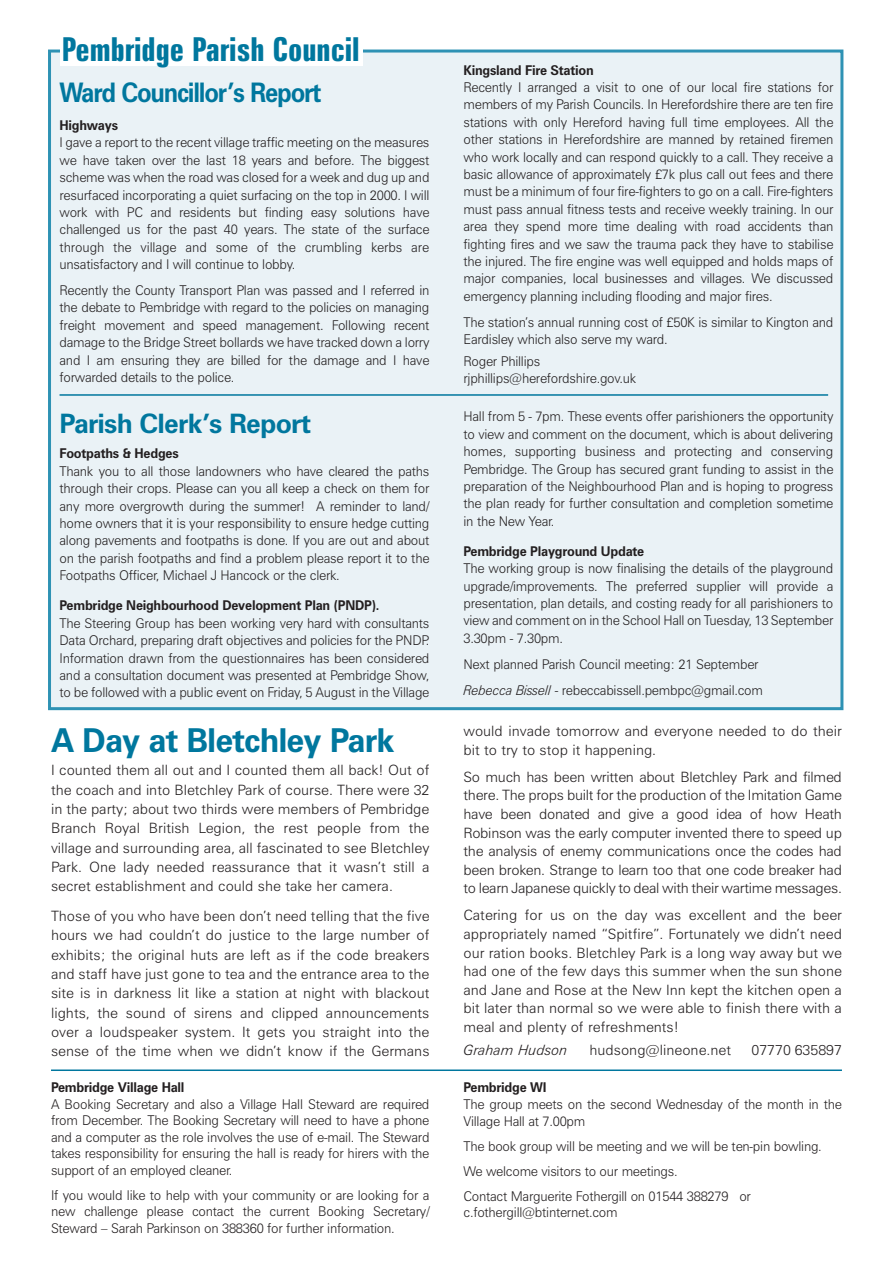
<style>
.page{position:relative;width:893px;height:1263px;background:#fff}
.page>*{position:absolute;margin:0;border:0;box-sizing:border-box;transform-origin:0 0}
.Parahead_PPC{font:700 extra-condensed 33px "Zurich BT";color:#00779e}
.Parahead{font:700 33px "Zurich BT";letter-spacing:-.03em;color:#00779e}
.Small_Head_PPC{font:700 27px "Zurich BT";letter-spacing:-.05em;color:#00779e;scale:.9 1}
.Small_Head_PPC-2{font:700 26.85px "Zurich BT";letter-spacing:-.03em;color:#00779e}
.Body{font:300 14.25px/19.4px "Zurich BT";color:#231f20;text-align:justify}
.Body-2{font:italic 300 14.25px "Zurich BT";color:#231f20}
.Council_body{font:300 13.5px/17.4px "Zurich BT";letter-spacing:-.02em;color:#231f20;text-align:justify;scale:.96 1}
.Council_small_para_h{font:700 13.5px "Zurich BT";letter-spacing:-.02em;color:#231f20;scale:.96 1}
.Council_body-2{font:300 13.35px "Zurich BT";letter-spacing:-.02em;color:#231f20}
.s1{font-style:italic}
</style>
<div class="page">
<div style="left:48px;top:49px;width:796px;height:662px;background:#eaf2f6"></div>
<div style="left:60px;top:31px;width:302px;height:35px;background:#fff"></div>
<hr style="left:60px;top:394px;width:768px;height:2px;background:#00779e">
<hr style="left:51px;top:1069px;width:791px;height:2px;background:#00779e">
<p class="Parahead_PPC" style="left:62px;top:31px;width:299px">Pembridge Parish Council</p>
<p class="Small_Head_PPC" style="left:60px;top:76px;width:293px">Ward Councillor’s Report</p>
<p class="Council_small_para_h" style="left:60px;top:117px;width:62px">Highways</p>
<p class="Council_body" style="left:60px;top:134px;width:387px">I gave a report to the recent village traffic meeting on the measures we have taken over the last 18 years and before. The biggest scheme was when the road was closed for a week and dug up and resurfaced incorporating a quiet surfacing on the top in 2000. I will work with PC and residents but finding easy solutions have challenged us for the past 40 years. The state of the surface through the village and some of the crumbling kerbs are unsatisfactory and I will continue to lobby.</p>
<p class="Council_body" style="left:60px;top:281px;width:387px">Recently the County Transport Plan was passed and I referred in the debate to Pembridge with regard to the policies on managing freight movement and speed management. Following recent damage to the Bridge Street bollards we have tracked down a lorry and I am ensuring they are billed for the damage and I have forwarded details to the police.</p>
<p class="Small_Head_PPC-2" style="left:60px;top:407px;width:253px">Parish Clerk’s Report</p>
<p class="Council_small_para_h" style="left:60px;top:445px;width:126px">Footpaths &amp; Hedges</p>
<p class="Council_body" style="left:60px;top:462px;width:387px">Thank you to all those landowners who have cleared the paths through their crops. Please can you all keep a check on them for any more overgrowth during the summer! A reminder to land/ home owners that it is your responsibility to ensure hedge cutting along pavements and footpaths is done. If you are out and about on the parish footpaths and find a problem please report it to the Footpaths Officer, Michael J Hancock or the clerk.</p>
<p class="Council_small_para_h" style="left:60px;top:597px;width:335px">Pembridge Neighbourhood Development Plan (PNDP).</p>
<p class="Council_body" style="left:60px;top:614px;width:387px">The Steering Group has been working very hard with consultants Data Orchard, preparing draft objectives and policies for the PNDP.<br>Information drawn from the questionnaires has been considered and a consultation document was presented at Pembridge Show, to be followed with a public event on Friday, 5 August in the Village</p>
<p class="Parahead" style="left:51px;top:720px;width:345px">A Day at Bletchley Park</p>
<p class="Body" style="left:51px;top:760px;width:380px">I counted them all out and I counted them all back! Out of the coach and into Bletchley Park of course. There were 32 in the party; about two thirds were members of Pembridge Branch Royal British Legion, the rest people from the village and surrounding area, all fascinated to see Bletchley Park. One lady needed reassurance that it wasn’t still a secret establishment and could she take her camera.</p>
<p class="Body" style="left:51px;top:906px;width:380px">Those of you who have been don’t need telling that the five hours we had couldn’t do justice to the large number of exhibits; the original huts are left as if the code breakers and staff have just gone to tea and the entrance area to the site is in darkness lit like a station at night with blackout lights, the sound of sirens and clipped announcements over a loudspeaker system. It gets you straight into the sense of the time when we didn’t know if the Germans</p>
<p class="Council_small_para_h" style="left:51px;top:1079px;width:141px">Pembridge Village Hall</p>
<p class="Council_body" style="left:51px;top:1095px;width:396px;line-height:16.5px">A Booking Secretary and also a Village Hall Steward are required from December. The Booking Secretary will need to have a phone and a computer as the role involves the use of e-mail. The Steward takes responsibility for ensuring the hall is ready for hirers with the support of an employed cleaner.</p>
<p class="Council_body" style="left:51px;top:1186px;width:396px;line-height:16.5px">If you would like to help with your community or are looking for a new challenge please contact the current Booking Secretary/ Steward – Sarah Parkinson on 388360 for further information.</p>
<p class="Council_small_para_h" style="left:463px;top:62px;width:137px">Kingsland Fire Station</p>
<p class="Council_body" style="left:463px;top:78px;width:387px">Recently I arranged a visit to one of our local fire stations for members of my Parish Councils. In Herefordshire there are ten fire stations with only Hereford having full time employees. All the other stations in Herefordshire are manned by retained firemen who work locally and can respond quickly to a call. They receive a basic allowance of approximately £7k plus call out fees and there must be a minimum of four fire-fighters to go on a call. Fire-fighters must pass annual fitness tests and receive weekly training. In our area they spend more time dealing with road accidents than fighting fires and we saw the trauma pack they have to stabilise the injured. The fire engine was well equipped and holds maps of major companies, local businesses and villages. We discussed emergency planning including flooding and major fires.</p>
<p class="Council_body" style="left:463px;top:313px;width:387px">The station’s annual running cost of £50K is similar to Kington and<br>Eardisley which also serve my ward.</p>
<p class="Council_body" style="left:463px;top:352px;width:81px">Roger Phillips</p>
<p class="Council_body" style="left:463px;top:370px;width:182px">rjphillips@herefordshire.gov.uk</p>
<p class="Council_body" style="left:463px;top:408px;width:387px">Hall from 5 - 7pm. These events offer parishioners the opportunity to view and comment on the document, which is about delivering homes, supporting business and protecting and conserving Pembridge. The Group has secured grant funding to assist in the preparation of the Neighbourhood Plan and is hoping to progress the plan ready for further consultation and completion sometime in the New Year.</p>
<p class="Council_small_para_h" style="left:463px;top:543px;width:190px">Pembridge Playground Update</p>
<p class="Council_body" style="left:463px;top:560px;width:387px">The working group is now finalising the details of the playground upgrade/improvements. The preferred supplier will provide a presentation, plan details, and costing ready for all parishioners to view and comment on in the School Hall on Tuesday, 13 September 3.30pm - 7.30pm.</p>
<p class="Council_body-2" style="left:463px;top:656px;width:297px">Next planned Parish Council meeting: 21 September</p>
<p class="Council_body" style="left:463px;top:682px;width:313px"><span class="s1">Rebecca Bissell</span> - rebeccabissell.pembpc@gmail.com</p>
<p class="Body" style="left:463px;top:721px;width:380px;line-height:18.6px">would invade tomorrow and everyone needed to do their bit to try to stop it happening.</p>
<p class="Body" style="left:463px;top:767px;width:380px;line-height:18.6px">So much has been written about Bletchley Park and filmed there. The props built for the production of the Imitation Game have been donated and give a good idea of how Heath Robinson was the early computer invented there to speed up the analysis of enemy communications once the codes had been broken. Strange to learn too that one code breaker had to learn Japanese quickly to deal with their wartime messages.</p>
<p class="Body" style="left:463px;top:906px;width:380px;line-height:18.6px">Catering for us on the day was excellent and the beer appropriately named “Spitfire”. Fortunately we didn’t need our ration books. Bletchley Park is a long way away but we had one of the few days this summer when the sun shone and Jane and Rose at the New Inn kept the kitchen open a bit later than normal so we were able to finish there with a meal and plenty of refreshments!</p>
<p class="Body-2" style="left:463px;top:1041px;width:106px">Graham Hudson</p>
<p class="Body" style="left:589px;top:1040px;width:143px">hudsong@lineone.net</p>
<p class="Body" style="left:751px;top:1040px;width:92px">07770 635897</p>
<p class="Council_small_para_h" style="left:463px;top:1079px;width:88px">Pembridge WI</p>
<p class="Council_body" style="left:463px;top:1096px;width:396px;line-height:16.5px">The group meets on the second Wednesday of the month in the<br>Village Hall at 7.00pm</p>
<p class="Council_body" style="left:463px;top:1137px;width:375px">The book group will be meeting and we will be ten-pin bowling.</p>
<p class="Council_body" style="left:463px;top:1162px;width:225px">We welcome visitors to our meetings.</p>
<p class="Council_body" style="left:463px;top:1188px;width:301px;line-height:16.5px">Contact Marguerite Fothergill on 01544 388279 or c.fothergill@btinternet.com</p>
</div>
